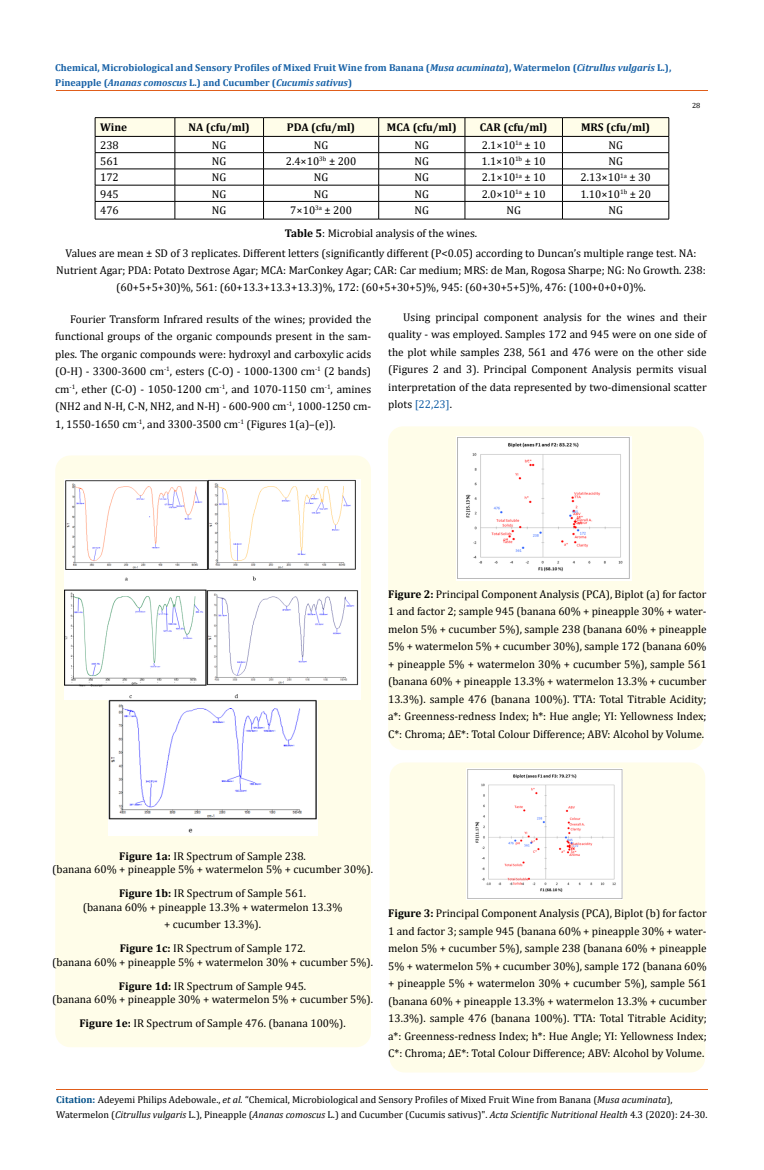
<style>
.page{position:relative;width:764px;height:1170px;background:#fff}
.page>*{position:absolute;margin:0;border:0;box-sizing:border-box;transform-origin:0 0}
.t1{font:11.25px/17.5px "Cambria";color:#000;text-align:center}
.t2{font:700 11.25px "Cambria";color:#000}
.t3{font:10px/15px "Cambria";color:#000}
.t4{font:700 10px/15px "Cambria";color:#1560a6}
.t5{font:7.5px "Cambria";color:#000}
.s1{font-style:italic}
.s2{font-weight:700}
.s3{color:#1560a6}
.s4{font-weight:700;color:#035089}
</style>
<div class="page">
<hr style="left:56px;top:91px;width:651px;height:1px;background:#e05d1a">
<div style="left:55px;top:456px;width:316px;height:591px;background:#fffde9;border-radius:15px"></div>
<hr style="left:95px;top:117px;width:80px;height:1px;background:#000">
<hr style="left:175px;top:117px;width:88px;height:1px;background:#000">
<hr style="left:263px;top:117px;width:116px;height:1px;background:#000">
<hr style="left:379px;top:117px;width:86px;height:1px;background:#000">
<hr style="left:465px;top:117px;width:97px;height:1px;background:#000">
<hr style="left:562px;top:117px;width:107px;height:1px;background:#000">
<svg style="left:95px;top:118px;width:574px;height:101px"></svg>
<hr style="left:95px;top:219px;width:80px;height:1px;background:#000">
<hr style="left:175px;top:219px;width:88px;height:1px;background:#000">
<hr style="left:263px;top:219px;width:116px;height:1px;background:#000">
<hr style="left:379px;top:219px;width:86px;height:1px;background:#000">
<hr style="left:465px;top:219px;width:97px;height:1px;background:#000">
<hr style="left:562px;top:219px;width:107px;height:1px;background:#000">
<div style="left:388px;top:426px;width:316px;height:324px;background:#fffde9;border-radius:15px"></div>
<img style="left:64px;top:479px;width:297px;height:220px">
<img style="left:108px;top:699px;width:209px;height:137px">
<img style="left:456px;top:436px;width:176px;height:145px">
<div style="left:389px;top:762px;width:316px;height:310px;background:#fffde9;border-radius:15px"></div>
<img style="left:466px;top:769px;width:156px;height:130px">
<hr style="left:56px;top:1089px;width:651px;height:1px;background:#e05d1a">
<p class="t4" style="left:55px;top:60px;width:617px">Chemical, Microbiological and Sensory Profiles of Mixed Fruit Wine from Banana (<span class="s1">Musa acuminata</span>), Watermelon (<span class="s1">Citrullus vulgaris</span> L.),<br>Pineapple (<span class="s1">Ananas comoscus</span> L.) and Cucumber (<span class="s1">Cucumis sativus</span>)</p>
<p class="t5" style="left:692px;top:101px;width:10px">28</p>
<p class="t2" style="left:100px;top:120px;width:29px">Wine</p>
<p class="t2" style="left:189px;top:120px;width:63px">NA (cfu/ml)</p>
<p class="t2" style="left:287px;top:120px;width:70px">PDA (cfu/ml)</p>
<p class="t2" style="left:387px;top:120px;width:71px">MCA (cfu/ml)</p>
<p class="t2" style="left:480px;top:120px;width:69px">CAR (cfu/ml)</p>
<p class="t2" style="left:581px;top:120px;width:71px">MRS (cfu/ml)</p>
<p class="t1" style="left:100px;top:136px;width:20px">238</p>
<p class="t1" style="left:212px;top:136px;width:16px">NG</p>
<p class="t1" style="left:314px;top:136px;width:16px">NG</p>
<p class="t1" style="left:414px;top:136px;width:16px">NG</p>
<p class="t1" style="left:482px;top:136px;width:65px">2.1×10<sup>1a</sup> ± 10</p>
<p class="t1" style="left:608px;top:136px;width:16px">NG</p>
<p class="t1" style="left:100px;top:153px;width:20px">561</p>
<p class="t1" style="left:212px;top:153px;width:16px">NG</p>
<p class="t1" style="left:286px;top:153px;width:72px">2.4×10<sup>3b</sup> ± 200</p>
<p class="t1" style="left:414px;top:153px;width:16px">NG</p>
<p class="t1" style="left:481px;top:153px;width:66px">1.1×10<sup>1b</sup> ± 10</p>
<p class="t1" style="left:608px;top:153px;width:16px">NG</p>
<p class="t1" style="left:100px;top:169px;width:20px">172</p>
<p class="t1" style="left:212px;top:169px;width:16px">NG</p>
<p class="t1" style="left:314px;top:169px;width:16px">NG</p>
<p class="t1" style="left:414px;top:169px;width:16px">NG</p>
<p class="t1" style="left:482px;top:169px;width:65px">2.1×10<sup>1a</sup> ± 10</p>
<p class="t1" style="left:580px;top:169px;width:72px">2.13×10<sup>1a</sup> ± 30</p>
<p class="t1" style="left:100px;top:185px;width:20px">945</p>
<p class="t1" style="left:212px;top:185px;width:16px">NG</p>
<p class="t1" style="left:314px;top:185px;width:16px">NG</p>
<p class="t1" style="left:414px;top:185px;width:16px">NG</p>
<p class="t1" style="left:482px;top:185px;width:65px">2.0×10<sup>1a</sup> ± 10</p>
<p class="t1" style="left:580px;top:185px;width:72px">1.10×10<sup>1b</sup> ± 20</p>
<p class="t1" style="left:100px;top:201px;width:20px">476</p>
<p class="t1" style="left:212px;top:201px;width:16px">NG</p>
<p class="t1" style="left:290px;top:201px;width:63px">7×10<sup>3a</sup> ± 200</p>
<p class="t1" style="left:414px;top:201px;width:16px">NG</p>
<p class="t1" style="left:506px;top:201px;width:16px">NG</p>
<p class="t1" style="left:608px;top:201px;width:16px">NG</p>
<p class="t1" style="left:66px;top:223px;width:632px;line-height:20px"><span class="s2">Table 5</span>: Microbial analysis of the wines.<br>Values are mean ± SD of 3 replicates. Different letters (significantly different (P&lt;0.05) according to Duncan’s multiple range test. NA:</p>
<p class="t1" style="left:56px;top:261px;width:651px;line-height:16.9px">Nutrient Agar; PDA: Potato Dextrose Agar; MCA: MarConkey Agar; CAR: Car medium; MRS: de Man, Rogosa Sharpe; NG: No Growth. 238: (60+5+5+30)%, 561: (60+13.3+13.3+13.3)%, 172: (60+5+30+5)%, 945: (60+30+5+5)%, 476: (100+0+0+0)%.</p>
<p class="t1" style="left:55px;top:310px;width:317px;text-align:justify;text-indent:15px">Fourier Transform Infrared results of the wines; provided the functional groups of the organic compounds present in the sam&shy;ples. The organic compounds were: hydroxyl and carboxylic acids (O-H) - 3300-3600 cm<sup>-1</sup>, esters (C-O) - 1000-1300 cm<sup>-1</sup> (2 bands) cm<sup>-1</sup>, ether (C-O) - 1050-1200 cm<sup>-1</sup>, and 1070-1150 cm<sup>-1</sup>, amines (NH2 and N-H, C-N, NH2, and N-H) - 600-900 cm<sup>-1</sup>, 1000-1250 cm-1, 1550-1650 cm<sup>-1</sup>, and 3300-3500 cm<sup>-1</sup> (Figures 1(a)–(e)).</p>
<p class="t1" style="left:388px;top:308px;width:320px;text-align:justify;text-indent:15px">Using principal component analysis for the wines and their quality - was employed. Samples 172 and 945 were on one side of the plot while samples 238, 561 and 476 were on the other side (Figures 2 and 3). Principal Component Analysis permits visual interpretation of the data represented by two-dimensional scatter plots <span class="s3">[22,23]</span>.</p>
<p class="t1" style="left:388px;top:585px;width:320px;text-align:justify"><span class="s2">Figure 2:</span> Principal Component Analysis (PCA), Biplot (a) for factor 1 and factor 2; sample 945 (banana 60% + pineapple 30% + water&shy;melon 5% + cucumber 5%), sample 238 (banana 60% + pineapple 5% + watermelon 5% + cucumber 30%), sample 172 (banana 60% + pineapple 5% + watermelon 30% + cucumber 5%), sample 561 (banana 60% + pineapple 13.3% + watermelon 13.3% + cucumber 13.3%). sample 476 (banana 100%). TTA: Total Titrable Acidity; a*: Greenness-redness Index; h*: Hue angle; YI: Yellowness Index; C*: Chroma; ∆E*: Total Colour Difference; ABV: Alcohol by Volume.</p>
<p class="t1" style="left:52px;top:849px;width:322px;line-height:13.8px"><span class="s2">Figure 1a:</span> IR Spectrum of Sample 238.<br>(banana 60% + pineapple 5% + watermelon 5% + cucumber 30%).</p>
<p class="t1" style="left:83px;top:886px;width:261px;line-height:13.8px"><span class="s2">Figure 1b:</span> IR Spectrum of Sample 561.<br>(banana 60% + pineapple 13.3% + watermelon 13.3%</p>
<p class="t1" style="left:120px;top:913px;width:187px;line-height:23.8px">+ cucumber 13.3%).<br><span class="s2">Figure 1c:</span> IR Spectrum of Sample 172.</p>
<p class="t1" style="left:52px;top:950px;width:322px;line-height:23.8px">(banana 60% + pineapple 5% + watermelon 30% + cucumber 5%).<br><span class="s2">Figure 1d:</span> IR Spectrum of Sample 945.</p>
<p class="t1" style="left:52px;top:988px;width:322px;line-height:23.8px">(banana 60% + pineapple 30% + watermelon 5% + cucumber 5%).<br><span class="s2">Figure 1e:</span> IR Spectrum of Sample 476. (banana 100%).</p>
<p class="t1" style="left:388px;top:905px;width:320px;text-align:justify"><span class="s2">Figure 3:</span> Principal Component Analysis (PCA), Biplot (b) for factor 1 and factor 3; sample 945 (banana 60% + pineapple 30% + water&shy;melon 5% + cucumber 5%), sample 238 (banana 60% + pineapple 5% + watermelon 5% + cucumber 30%), sample 172 (banana 60% + pineapple 5% + watermelon 30% + cucumber 5%), sample 561 (banana 60% + pineapple 13.3% + watermelon 13.3% + cucumber 13.3%). sample 476 (banana 100%). TTA: Total Titrable Acidity; a*: Greenness-redness Index; h*: Hue Angle; YI: Yellowness Index; C*: Chroma; ∆E*: Total Colour Difference; ABV: Alcohol by Volume.</p>
<p class="t3" style="left:56px;top:1092px;width:653px"><span class="s4">Citation:</span> Adeyemi Philips Adebowale., <span class="s1">et al.</span> “Chemical, Microbiological and Sensory Profiles of Mixed Fruit Wine from Banana (<span class="s1">Musa acuminata</span>),<br>Watermelon (<span class="s1">Citrullus vulgaris</span> L.), Pineapple (<span class="s1">Ananas comoscus</span> L.) and Cucumber (Cucumis sativus)". <span class="s1">Acta Scientific Nutritional Health</span> 4.3 (2020): 24-30.</p>
</div>
